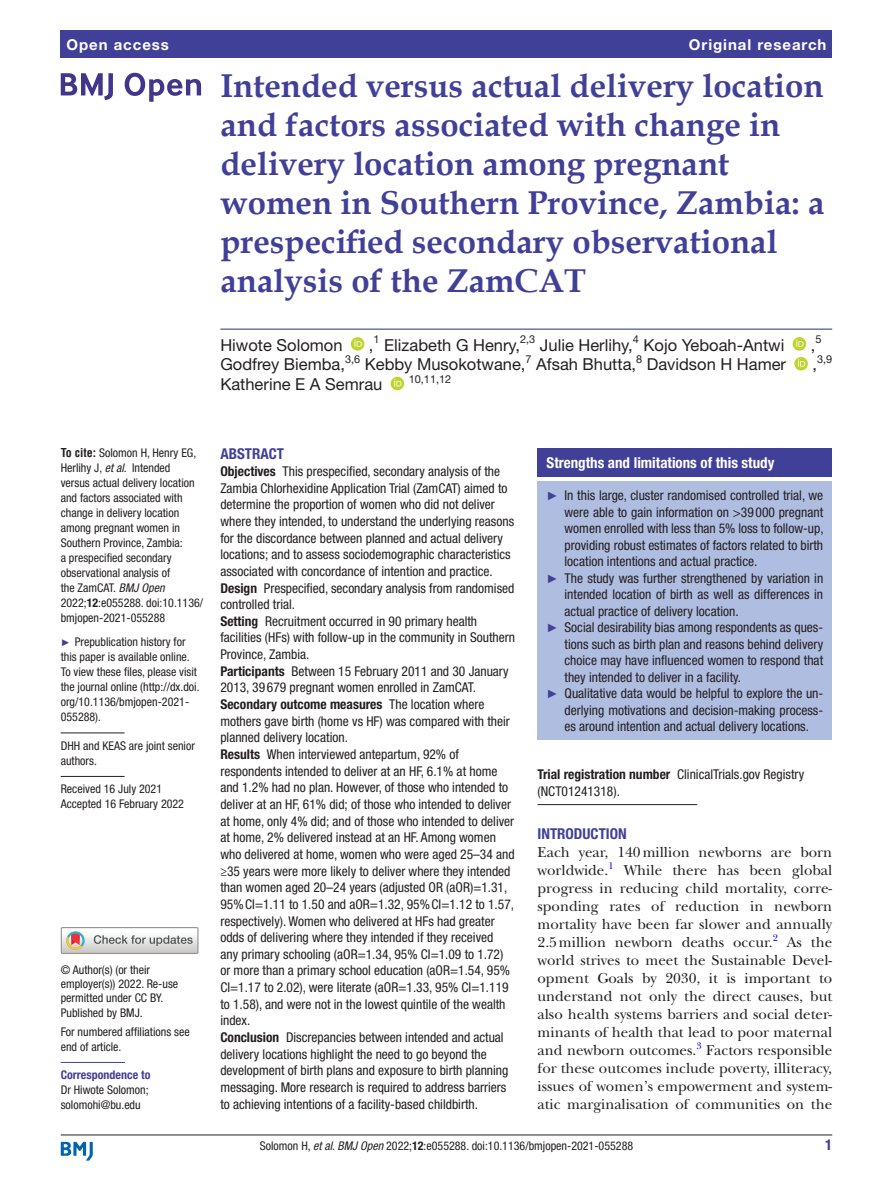
<style>
.page{position:relative;width:893px;height:1191px;background:#fff}
.page>*{position:absolute;margin:0;border:0;box-sizing:border-box;transform-origin:0 0}
.t1{font:700 33px/39px "Book Antiqua";color:#414099}
.t2{font:16.5px "Helvetica Neue LT Std";color:#231f20}
.t3{font:15px/18px "New Baskerville";color:#231f20;text-align:justify}
.t4{font:700 condensed 15px "Helvetica Neue LT Std";color:#fff}
.t5{font:700 15px "Helvetica Neue LT Std";letter-spacing:.065em;color:#fff}
.t6{font:700 condensed 15px "Helvetica Neue LT Std";color:#414099}
.t7{font:condensed 13.5px/16.6px "Helvetica Neue LT Std";color:#231f20}
.t8{font:condensed 12px/15px "Helvetica Neue LT Std";color:#231f20}
.t9{font:700 condensed 12px "Helvetica Neue LT Std";color:#414099}
.t10{font:10.95px "Helvetica Neue LT Std";color:#231f20}
.t11{font:9.9px "New Baskerville";color:#00f}
.s1{font-family:"Helvetica LT Std";font-weight:700}
.s2{font-style:italic}
.s3{font-weight:700}
.s4{font-family:"Arial";font-stretch:normal;font-size:9.75px;color:#414099}
.s5{font-family:"Arial";font-stretch:normal;font-size:12px;color:#414099}
</style>
<div class="page">
<hr style="left:61px;top:1134px;width:771px;height:1px;background:#231f20">
<svg style="left:61px;top:1141px;width:32px;height:19px"></svg>
<div style="left:61px;top:31px;width:771px;height:27px;background:#414099"></div>
<hr style="left:220px;top:328px;width:612px;height:2px;background:#414099">
<svg style="left:351px;top:337px;width:13px;height:14px"></svg>
<svg style="left:793px;top:337px;width:13px;height:14px"></svg>
<svg style="left:794px;top:357px;width:14px;height:13px"></svg>
<svg style="left:391px;top:377px;width:13px;height:13px"></svg>
<hr style="left:61px;top:732px;width:64px;height:1px;background:#231f20">
<hr style="left:61px;top:776px;width:64px;height:1px;background:#231f20">
<hr style="left:61px;top:1062px;width:64px;height:1px;background:#414099">
<svg style="left:61px;top:73px;width:52px;height:27px"></svg>
<svg style="left:125px;top:73px;width:76px;height:29px"></svg>
<div style="left:61px;top:927px;width:138px;height:27px;border:1px solid #969090"></div>
<svg style="left:61px;top:927px;width:137px;height:26px"></svg>
<hr style="left:538px;top:804px;width:159px;height:1px;background:#231f20">
<div style="left:538px;top:448px;width:294px;height:29px;background:#414099"></div>
<div style="left:538px;top:481px;width:294px;height:259px;background:#afbde1"></div>
<p class="t5" style="left:66px;top:35px;width:104px">Open access</p>
<p class="t5" style="left:689px;top:35px;width:139px">Original research</p>
<h1 class="t1" style="left:220px;top:66px;width:606px">Intended versus actual delivery location and factors associated with change in delivery location among pregnant women in Southern Province, Zambia: a prespecified secondary observational analysis of the ZamCAT</h1>
<p class="t2" style="left:220px;top:335px;width:124px">Hiwote Solomon</p>
<p class="t2" style="left:369px;top:335px;width:6px">,</p>
<p class="t10" style="left:374px;top:333px;width:8px">1</p>
<p class="t2" style="left:384px;top:335px;width:137px">Elizabeth G Henry,</p>
<p class="t10" style="left:520px;top:333px;width:17px">2,3</p>
<p class="t2" style="left:540px;top:335px;width:94px">Julie Herlihy,</p>
<p class="t10" style="left:633px;top:333px;width:8px">4</p>
<p class="t2" style="left:644px;top:335px;width:142px">Kojo Yeboah-Antwi</p>
<p class="t2" style="left:811px;top:335px;width:6px">,</p>
<p class="t10" style="left:815px;top:333px;width:8px">5</p>
<p class="t2" style="left:220px;top:355px;width:126px">Godfrey Biemba,</p>
<p class="t10" style="left:345px;top:352px;width:17px">3,6</p>
<p class="t2" style="left:365px;top:355px;width:162px">Kebby Musokotwane,</p>
<p class="t10" style="left:526px;top:352px;width:8px">7</p>
<p class="t2" style="left:536px;top:355px;width:101px">Afsah Bhutta,</p>
<p class="t10" style="left:636px;top:352px;width:8px">8</p>
<p class="t2" style="left:647px;top:355px;width:141px">Davidson H Hamer</p>
<p class="t10" style="left:817px;top:352px;width:17px">3,9</p>
<p class="t2" style="left:812px;top:355px;width:6px">,</p>
<p class="t2" style="left:220px;top:374px;width:163px">Katherine E A Semrau</p>
<p class="t10" style="left:409px;top:372px;width:44px">10,11,12</p>
<p class="t8" style="left:61px;top:445px;width:144px"><span class="s1">To cite:</span> Solomon H, Henry EG,<br>Herlihy J, <span class="s2">et al</span>. Intended<br>versus actual delivery location and factors associated with change in delivery location among pregnant women in<br>Southern Province, Zambia:<br>a prespecified secondary observational analysis of<br>the ZamCAT. <span class="s2">BMJ Open<br></span>2022;<span class="s3">12</span>:e055288. doi:10.1136/ bmjopen-2021-055288</p>
<p class="t8" style="left:61px;top:634px;width:140px"><span class="s4">►</span> Prepublication history for this paper is available online.<br>To view these files, please visit the journal online (http://dx.doi. org/10.1136/bmjopen-2021-<br>055288).</p>
<p class="t8" style="left:61px;top:738px;width:136px">DHH and KEAS are joint senior authors.</p>
<p class="t8" style="left:61px;top:781px;width:125px">Received 16 July 2021<br>Accepted 16 February 2022</p>
<p class="t8" style="left:61px;top:962px;width:119px;line-height:14.4px">© Author(s) (or their employer(s)) 2022. Re-use permitted under CC BY.<br>Published by BMJ.</p>
<p class="t8" style="left:61px;top:1024px;width:130px">For numbered affiliations see end of article.</p>
<p class="t9" style="left:61px;top:1067px;width:91px">Correspondence to</p>
<p class="t8" style="left:61px;top:1082px;width:89px">Dr Hiwote Solomon; solomohi@bu.edu</p>
<p class="t6" style="left:220px;top:445px;width:65px">ABSTRACT</p>
<p class="t7" style="left:220px;top:463px;width:296px"><span class="s3">Objectives</span> This prespecified, secondary analysis of the Zambia Chlorhexidine Application Trial (ZamCAT) aimed to determine the proportion of women who did not deliver where they intended, to understand the underlying reasons for the discordance between planned and actual delivery locations; and to assess sociodemographic characteristics associated with concordance of intention and practice.<br><span class="s3">Design</span> Prespecified, secondary analysis from randomised controlled trial.<br><span class="s3">Setting</span> Recruitment occurred in 90 primary health facilities (HFs) with follow-up in the community in Southern Province, Zambia.<br><span class="s3">Participants</span> Between 15 February 2011 and 30 January 2013, 39 679 pregnant women enrolled in ZamCAT.<br><span class="s3">Secondary outcome measures</span> The location where mothers gave birth (home vs HF) was compared with their planned delivery location.<br><span class="s3">Results</span> When interviewed antepartum, 92% of respondents intended to deliver at an HF, 6.1% at home and 1.2% had no plan. However, of those who intended to deliver at an HF, 61% did; of those who intended to deliver at home, only 4% did; and of those who intended to deliver at home, 2% delivered instead at an HF. Among women who delivered at home, women who were aged 25–34 and ≥35 years were more likely to deliver where they intended than women aged 20–24 years (adjusted OR (aOR)=1.31, 95%CI=1.11 to 1.50 and aOR=1.32, 95%CI=1.12 to 1.57, respectively). Women who delivered at HFs had greater odds of delivering where they intended if they received<br>any primary schooling (aOR=1.34, 95% CI=1.09 to 1.72) or more than a primary school education (aOR=1.54, 95% CI=1.17 to 2.02), were literate (aOR=1.33, 95% CI=1.119 to 1.58), and were not in the lowest quintile of the wealth index.<br><span class="s3">Conclusion</span> Discrepancies between intended and actual delivery locations highlight the need to go beyond the development of birth plans and exposure to birth planning messaging. More research is required to address barriers to achieving intentions of a facility-based childbirth.</p>
<p class="t4" style="left:547px;top:454px;width:229px">Strengths and limitations of this study</p>
<p class="t7" style="left:547px;top:487px;width:278px"><span class="s5">►</span> In this large, cluster randomised controlled trial, we</p>
<p class="t7" style="left:565px;top:503px;width:260px">were able to gain information on &gt;39 000 pregnant</p>
<p class="t7" style="left:565px;top:520px;width:261px">women enrolled with less than 5% loss to follow-up,</p>
<p class="t7" style="left:565px;top:536px;width:260px">providing robust estimates of factors related to birth</p>
<p class="t7" style="left:565px;top:553px;width:194px">location intentions and actual practice.</p>
<p class="t7" style="left:547px;top:569px;width:278px"><span class="s5">►</span> The study was further strengthened by variation in</p>
<p class="t7" style="left:565px;top:586px;width:260px">intended location of birth as well as differences in</p>
<p class="t7" style="left:565px;top:602px;width:175px">actual practice of delivery location.</p>
<p class="t7" style="left:547px;top:619px;width:278px"><span class="s5">►</span> Social desirability bias among respondents as ques-</p>
<p class="t7" style="left:565px;top:635px;width:260px">tions such as birth plan and reasons behind delivery</p>
<p class="t7" style="left:565px;top:652px;width:260px">choice may have influenced women to respond that</p>
<p class="t7" style="left:565px;top:668px;width:178px">they intended to deliver in a facility.</p>
<p class="t7" style="left:547px;top:685px;width:278px"><span class="s5">►</span> Qualitative data would be helpful to explore the un-</p>
<p class="t7" style="left:565px;top:701px;width:260px">derlying motivations and decision-making process-</p>
<p class="t7" style="left:565px;top:718px;width:246px">es around intention and actual delivery locations.</p>
<p class="t7" style="left:538px;top:766px;width:268px"><span class="s3">Trial registration number</span> ClinicalTrials.gov Registry (NCT01241318).</p>
<p class="t6" style="left:538px;top:825px;width:91px">INTRODUCTION</p>
<p class="t3" style="left:538px;top:843px;width:296px">Each year, 140million newborns are born worldwide.</p>
<p class="t11" style="left:608px;top:859px;width:7px">1</p>
<p class="t3" style="left:538px;top:861px;width:296px;text-indent:86px">While there has been global progress in reducing child mortality, corre&shy;sponding rates of reduction in newborn mortality have been far slower and annually 2.5million newborn deaths occur.</p>
<p class="t11" style="left:773px;top:931px;width:7px">2</p>
<p class="t3" style="left:538px;top:933px;width:296px;text-indent:249px">As the world strives to meet the Sustainable Devel&shy;opment Goals by 2030, it is important to understand not only the direct causes, but also health systems barriers and social deter&shy;minants of health that lead to poor maternal and newborn outcomes.<sup>3</sup> Factors responsible for these outcomes include poverty, illiteracy, issues of women’s empowerment and system&shy;atic marginalisation of communities on the</p>
<p class="t8" style="left:260px;top:1137px;width:375px">Solomon H, <span class="s2">et al</span>. <span class="s2">BMJ Open</span> 2022;<span class="s3">12</span>:e055288. doi:10.1136/bmjopen-2021-055288</p>
<p class="t6" style="left:825px;top:1135px;width:9px">1</p>
</div>
